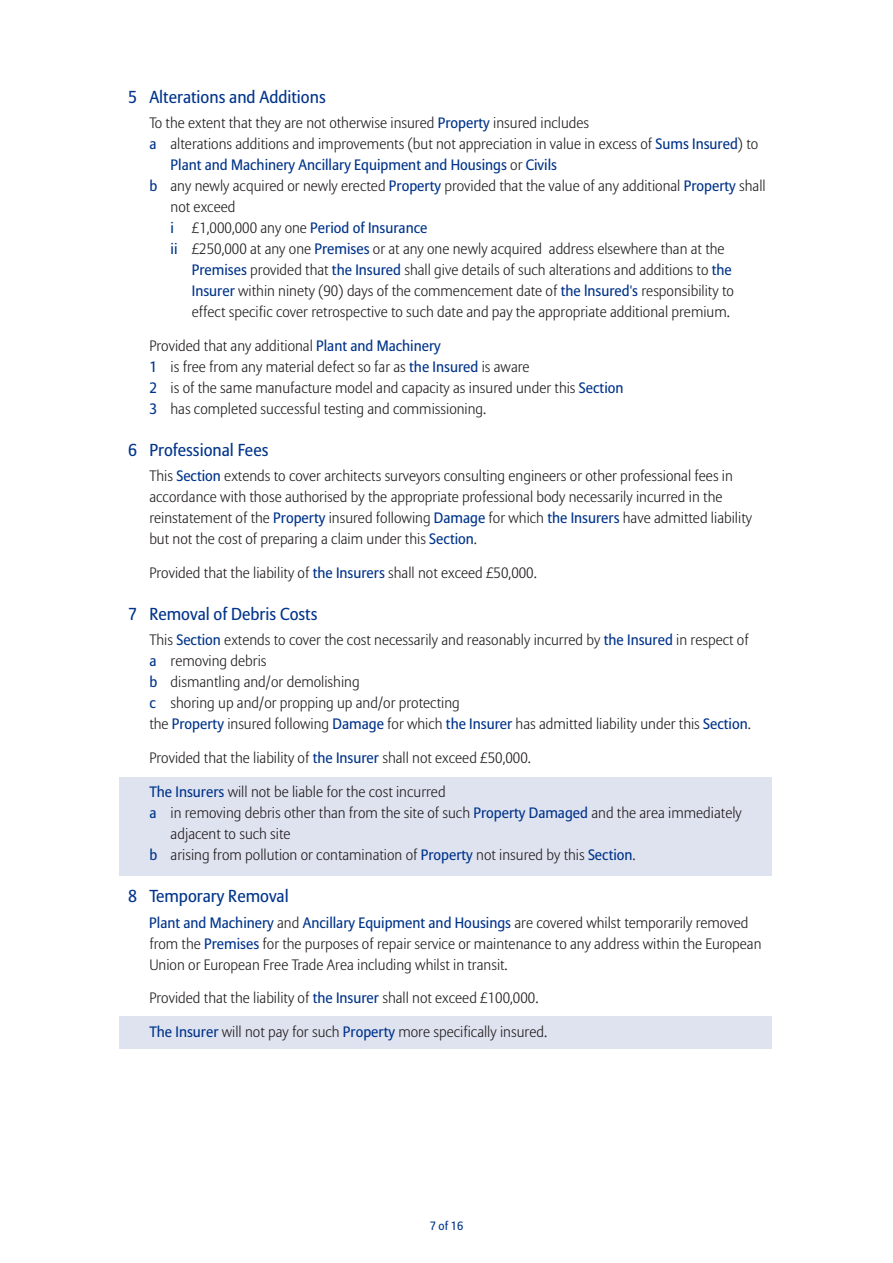
<style>
.page{position:relative;width:893px;height:1263px;background:#fff}
.page>*{position:absolute;margin:0;border:0;box-sizing:border-box;transform-origin:0 0}
.t1{font:17.25px "Allianz Sans";color:#00348a}
.t2{font:300 15px/21px "Allianz Sans";color:#231f20}
.t3{font:15px "Allianz Sans";color:#00348a}
.t4{font:12px "Allianz Sans";color:#00348a}
.s1{font-weight:400;color:#00348a}
.s2{font-weight:300;color:#231f20}
</style>
<div class="page">
<div style="left:119px;top:777px;width:653px;height:99px;background:#dfe3f0"></div>
<div style="left:119px;top:1016px;width:653px;height:32px;background:#dfe3f0"></div>
<p class="t1" style="left:128px;top:90px;width:199px">5 Alterations and Additions</p>
<p class="t2" style="left:149px;top:113px;width:441px">To the extent that they are not otherwise insured <span class="s1">Property</span> insured includes</p>
<p class="t2" style="left:149px;top:134px;width:611px"><span class="s1">a</span> alterations additions and improvements (but not appreciation in value in excess of <span class="s1">Sums Insured</span>) to</p>
<p class="t3" style="left:171px;top:158px;width:388px">Plant and Machinery Ancillary Equipment and Housings <span class="s2">or</span> Civils</p>
<p class="t2" style="left:149px;top:176px;width:618px"><span class="s1">b</span> any newly acquired or newly erected <span class="s1">Property</span> provided that the value of any additional <span class="s1">Property</span> shall</p>
<p class="t2" style="left:171px;top:197px;width:66px">not exceed</p>
<p class="t3" style="left:171px;top:221px;width:258px">i <span class="s2">£1,000,000 any one</span> Period of Insurance</p>
<p class="t2" style="left:171px;top:239px;width:555px"><span class="s1">ii</span> £250,000 at any one <span class="s1">Premises</span> or at any one newly acquired address elsewhere than at the</p>
<p class="t2" style="left:192px;top:260px;width:541px"><span class="s1">Premises</span> provided that <span class="s1">the Insured</span> shall give details of such alterations and additions to <span class="s1">the</span></p>
<p class="t2" style="left:192px;top:281px;width:543px"><span class="s1">Insurer</span> within ninety (90) days of the commencement date of <span class="s1">the lnsured's</span> responsibility to</p>
<p class="t2" style="left:192px;top:302px;width:539px">effect specific cover retrospective to such date and pay the appropriate additional premium.</p>
<p class="t2" style="left:149px;top:336px;width:476px">Provided that any additional <span class="s1">Plant and Machinery<br>1</span> is free from any material defect so far as <span class="s1">the Insured</span> is aware<br><span class="s1">2</span> is of the same manufacture model and capacity as insured under this <span class="s1">Section 3</span> has completed successful testing and commissioning.</p>
<p class="t1" style="left:128px;top:443px;width:142px">6 Professional Fees</p>
<p class="t2" style="left:149px;top:467px;width:604px">This <span class="s1">Section</span> extends to cover architects surveyors consulting engineers or other professional fees in accordance with those authorised by the appropriate professional body necessarily incurred in the reinstatement of the <span class="s1">Property</span> insured following <span class="s1">Damage</span> for which <span class="s1">the Insurers</span> have admitted liability but not the cost of preparing a claim under this <span class="s1">Section</span>.</p>
<p class="t2" style="left:149px;top:563px;width:389px">Provided that the liability of <span class="s1">the Insurers</span> shall not exceed £50,000.</p>
<p class="t1" style="left:128px;top:607px;width:191px">7 Removal of Debris Costs</p>
<p class="t2" style="left:149px;top:631px;width:603px">This <span class="s1">Section</span> extends to cover the cost necessarily and reasonably incurred by <span class="s1">the Insured</span> in respect of <span class="s1">a</span> removing debris<br><span class="s1">b</span> dismantling and/or demolishing<br><span class="s1">c</span> shoring up and/or propping up and/or protecting<br>the <span class="s1">Property</span> insured following <span class="s1">Damage</span> for which <span class="s1">the Insurer</span> has admitted liability under this <span class="s1">Section</span>.</p>
<p class="t2" style="left:149px;top:749px;width:383px">Provided that the liability of <span class="s1">the Insurer</span> shall not exceed £50,000.</p>
<p class="t2" style="left:149px;top:782px;width:298px"><span class="s1">The Insurers</span> will not be liable for the cost incurred</p>
<p class="t2" style="left:149px;top:803px;width:594px"><span class="s1">a</span> in removing debris other than from the site of such <span class="s1">Property Damaged</span> and the area immediately</p>
<p class="t2" style="left:171px;top:824px;width:122px">adjacent to such site</p>
<p class="t2" style="left:149px;top:845px;width:488px"><span class="s1">b</span> arising from pollution or contamination of <span class="s1">Property</span> not insured by this <span class="s1">Section</span>.</p>
<p class="t1" style="left:128px;top:889px;width:162px">8 Temporary Removal</p>
<p class="t2" style="left:149px;top:913px;width:614px"><span class="s1">Plant and Machinery</span> and <span class="s1">Ancillary Equipment and Housings</span> are covered whilst temporarily removed from the <span class="s1">Premises</span> for the purposes of repair service or maintenance to any address within the European<br>Union or European Free Trade Area including whilst in transit.</p>
<p class="t2" style="left:149px;top:989px;width:391px">Provided that the liability of <span class="s1">the Insurer</span> shall not exceed £100,000.</p>
<p class="t2" style="left:149px;top:1022px;width:399px"><span class="s1">The Insurer</span> will not pay for such <span class="s1">Property</span> more specifically insured.</p>
<p class="t4" style="left:430px;top:1220px;width:35px">7 of 16</p>
</div>
